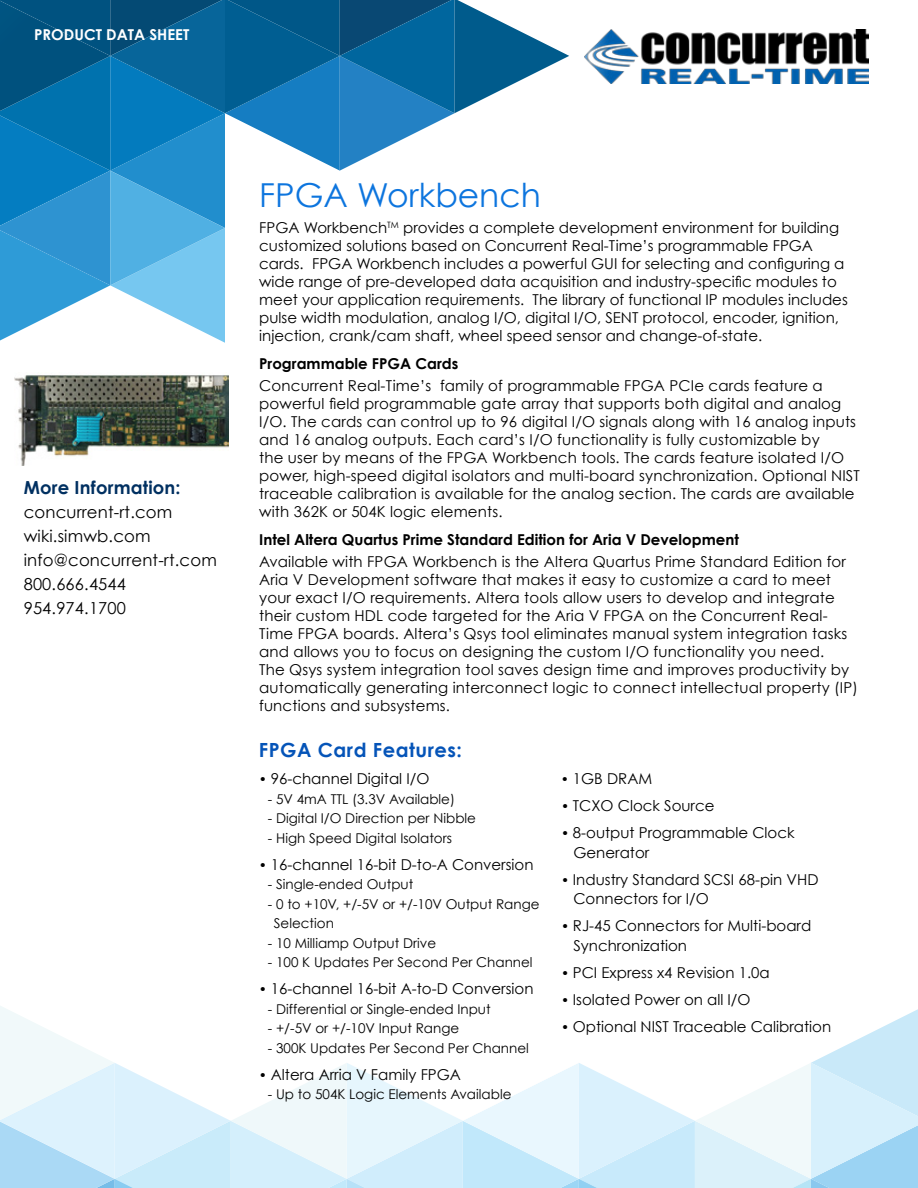
<style>
.page{position:relative;width:918px;height:1188px;background:#fff}
.page>*{position:absolute;margin:0;border:0;box-sizing:border-box;transform-origin:0 0}
.t1{font:33px "Century Gothic";color:#0d75de}
.t2{font:700 19.5px "Century Gothic";letter-spacing:.025em;color:#0554b8}
.t3{font:700 18px "Century Gothic";letter-spacing:.01em;color:#003061}
.t4{font:16.5px/24px "Century Gothic";letter-spacing:.01em;color:#000}
.t5{font:15px/18px "Century Gothic";letter-spacing:.01em;color:#000}
.t6{font:700 15px "Century Gothic";color:#000}
.t7{font:700 15px "Century Gothic";color:#fff}
.t8{font:13.5px/19.5px "Century Gothic";color:#000}
.s1{font-size:13.5px}
</style>
<div class="page">
<svg style="left:0;top:1006px;width:918px;height:182px"></svg>
<svg style="left:0;top:0;width:569px;height:343px"></svg>
<img style="left:585px;top:29px;width:284px;height:55px">
<img style="left:14px;top:375px;width:214px;height:90px">
<p class="t7" style="left:34px;top:25px;width:157px">PRODUCT DATA SHEET</p>
<p class="t3" style="left:24px;top:476px;width:158px">More Information:</p>
<p class="t4" style="left:24px;top:500px;width:195px">concurrent-rt.com wiki.simwb.com info@concurrent-rt.com<br>800.666.4544<br>954.974.1700</p>
<h1 class="t1" style="left:259px;top:175px;width:283px">FPGA Workbench</h1>
<p class="t5" style="left:259px;top:218px;width:590px">FPGA Workbench<sup>TM</sup> provides a complete development environment for building customized solutions based on Concurrent Real-Time’s programmable FPGA cards. FPGA Workbench includes a powerful GUI for selecting and configuring a wide range of pre-developed data acquisition and industry-specific modules to meet your application requirements. The library of functional IP modules includes pulse width modulation, analog I/O, digital I/O, SENT protocol, encoder, ignition, injection, crank/cam shaft, wheel speed sensor and change-of-state.</p>
<p class="t6" style="left:259px;top:354px;width:201px">Programmable FPGA Cards</p>
<p class="t5" style="left:259px;top:376px;width:602px">Concurrent Real-Time’s family of programmable FPGA PCIe cards feature a powerful field programmable gate array that supports both digital and analog I/O. The cards can control up to 96 digital I/O signals along with 16 analog inputs and 16 analog outputs. Each card’s I/O functionality is fully customizable by<br>the user by means of the FPGA Workbench tools. The cards feature isolated I/O power, high-speed digital isolators and multi-board synchronization. Optional NIST traceable calibration is available for the analog section. The cards are available with 362K or 504K logic elements.</p>
<p class="t6" style="left:259px;top:530px;width:481px">Intel Altera Quartus Prime Standard Edition for Aria V Development</p>
<p class="t5" style="left:259px;top:553px;width:600px">Available with FPGA Workbench is the Altera Quartus Prime Standard Edition for Aria V Development software that makes it easy to customize a card to meet your exact I/O requirements. Altera tools allow users to develop and integrate their custom HDL code targeted for the Aria V FPGA on the Concurrent Real-Time FPGA boards. Altera’s Qsys tool eliminates manual system integration tasks and allows you to focus on designing the custom I/O functionality you need.<br>The Qsys system integration tool saves design time and improves productivity by automatically generating interconnect logic to connect intellectual property (IP) functions and subsystems.</p>
<h2 class="t2" style="left:259px;top:738px;width:204px">FPGA Card Features:</h2>
<p class="t5" style="left:259px;top:769px;width:172px"><span class="s1">•</span> 96-channel Digital I/O</p>
<p class="t8" style="left:268px;top:789px;width:189px">- 5V 4mA TTL (3.3V Available)</p>
<p class="t8" style="left:268px;top:808px;width:210px">- Digital I/O Direction per Nibble</p>
<p class="t8" style="left:268px;top:828px;width:186px">- High Speed Digital Isolators</p>
<p class="t5" style="left:259px;top:855px;width:276px"><span class="s1">•</span> 16-channel 16-bit D-to-A Conversion</p>
<p class="t8" style="left:268px;top:874px;width:147px">- Single-ended Output</p>
<p class="t8" style="left:274px;top:894px;width:267px;text-indent:-6px">- 0 to +10V, +/-5V or +/-10V Output Range<br>Selection</p>
<p class="t8" style="left:268px;top:933px;width:170px">- 10 Milliamp Output Drive</p>
<p class="t8" style="left:268px;top:952px;width:266px">- 100 K Updates Per Second Per Channel</p>
<p class="t5" style="left:259px;top:979px;width:276px"><span class="s1">•</span> 16-channel 16-bit A-to-D Conversion</p>
<p class="t8" style="left:268px;top:999px;width:224px">- Differential or Single-ended Input</p>
<p class="t8" style="left:268px;top:1018px;width:193px">- +/-5V or +/-10V Input Range</p>
<p class="t8" style="left:268px;top:1038px;width:263px">- 300K Updates Per Second Per Channel</p>
<p class="t5" style="left:259px;top:1065px;width:204px"><span class="s1">•</span> Altera Arria V Family FPGA</p>
<p class="t8" style="left:268px;top:1084px;width:245px">- Up to 504K Logic Elements Available</p>
<p class="t5" style="left:561px;top:769px;width:93px"><span class="s1">•</span> 1GB DRAM</p>
<p class="t5" style="left:561px;top:796px;width:155px"><span class="s1">•</span> TCXO Clock Source</p>
<p class="t5" style="left:573px;top:823px;width:223px;line-height:19.5px;text-indent:-12px"><span class="s1">•</span> 8-output Programmable Clock<br>Generator</p>
<p class="t5" style="left:573px;top:869px;width:247px;line-height:19.5px;text-indent:-12px"><span class="s1">•</span> Industry Standard SCSI 68-pin VHD<br>Connectors for I/O</p>
<p class="t5" style="left:573px;top:916px;width:239px;line-height:19.5px;text-indent:-12px"><span class="s1">•</span> RJ-45 Connectors for Multi-board<br>Synchronization</p>
<p class="t5" style="left:561px;top:963px;width:210px"><span class="s1">•</span> PCI Express x4 Revision 1.0a</p>
<p class="t5" style="left:561px;top:990px;width:191px"><span class="s1">•</span> Isolated Power on all I/O</p>
<p class="t5" style="left:561px;top:1017px;width:272px"><span class="s1">•</span> Optional NIST Traceable Calibration</p>
</div>
